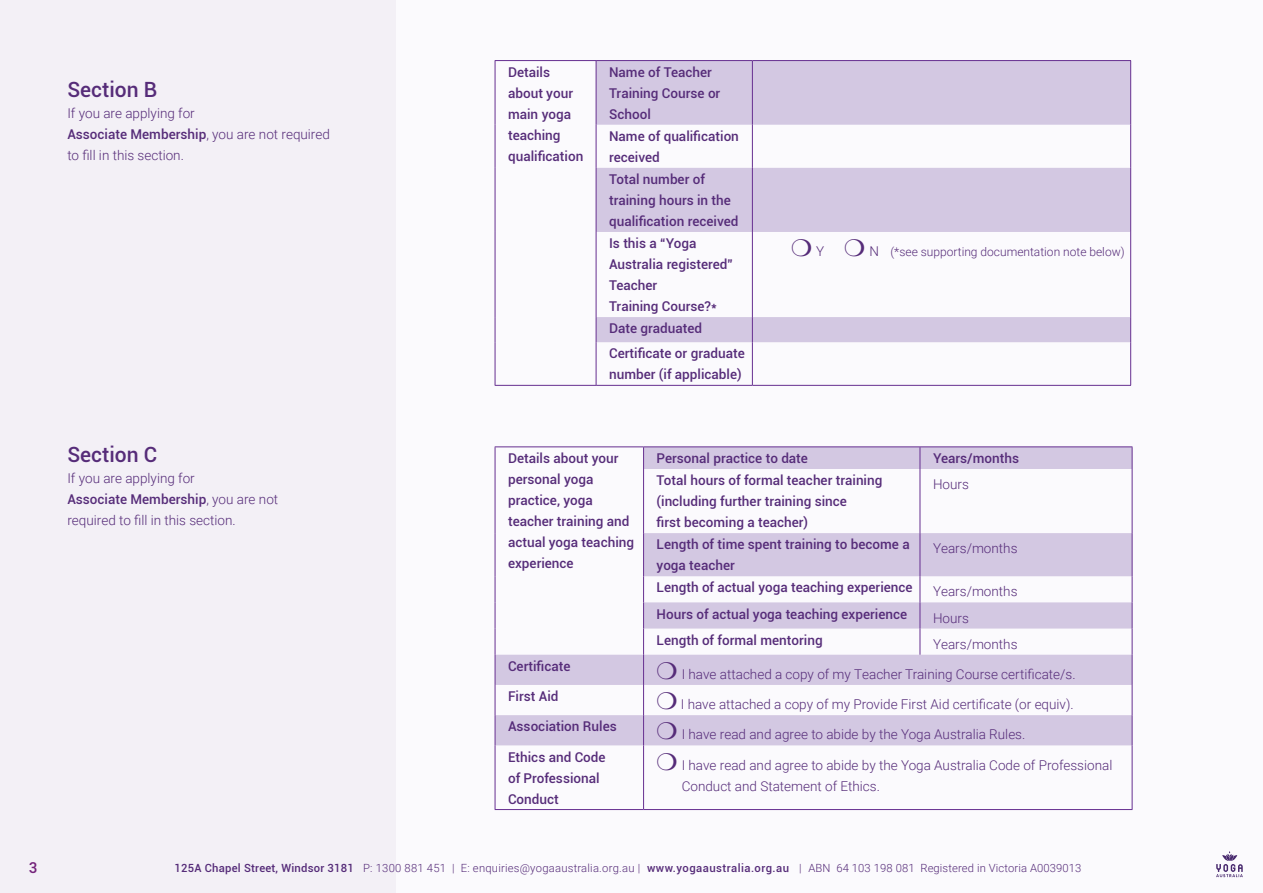
<style>
.page{position:relative;width:1263px;height:893px;background:#fbfafd}
.page>*{position:absolute;margin:0;border:0;box-sizing:border-box;transform-origin:0 0}
.t1{font:500 21px "Roboto";color:#562c79}
.t2{font:500 15px "Roboto";color:#76237b}
.t3{font:500 13.5px/21px "Roboto";color:#562c79}
.t4{font:300 13.5px/21px "Roboto";color:#562c79}
.t5{font:300 12px "Roboto";color:#562c79}
.t6{font:300 11.25px "Roboto";letter-spacing:.01em;color:#562c79}
.s1{font-weight:500}
.s2{font-size:13.5px}
</style>
<div class="page">
<svg style="left:1216px;top:851px;width:27px;height:26px"></svg>
<div style="left:0;top:0;width:396px;height:893px;background:#f3f0f6"></div>
<svg style="left:597px;top:61px;width:533px;height:281px;fill:#d3c8e2"></svg>
<hr style="left:752px;top:60px;width:379px;height:1px;background:#662f90">
<hr style="left:1130px;top:61px;width:1px;height:64px;background:#662f90">
<hr style="left:1130px;top:125px;width:1px;height:43px;background:#662f90">
<hr style="left:1130px;top:168px;width:1px;height:64px;background:#662f90">
<hr style="left:1130px;top:232px;width:1px;height:85px;background:#662f90">
<svg style="left:1130px;top:317px;width:1px;height:25px"></svg>
<hr style="left:1130px;top:342px;width:1px;height:43px;background:#662f90">
<hr style="left:752px;top:385px;width:379px;height:1px;background:#662f90">
<hr style="left:495px;top:60px;width:101px;height:1px;background:#662f90">
<hr style="left:495px;top:61px;width:1px;height:64px;background:#662f90">
<hr style="left:495px;top:125px;width:1px;height:43px;background:#662f90">
<hr style="left:495px;top:168px;width:1px;height:64px;background:#662f90">
<hr style="left:495px;top:232px;width:1px;height:85px;background:#662f90">
<svg style="left:495px;top:317px;width:1px;height:25px"></svg>
<hr style="left:495px;top:342px;width:1px;height:43px;background:#662f90">
<hr style="left:495px;top:385px;width:101px;height:1px;background:#662f90">
<hr style="left:596px;top:60px;width:156px;height:1px;background:#662f90">
<hr style="left:596px;top:61px;width:1px;height:64px;background:#662f90">
<hr style="left:752px;top:61px;width:1px;height:64px;background:#662f90">
<hr style="left:596px;top:125px;width:1px;height:43px;background:#662f90">
<hr style="left:752px;top:125px;width:1px;height:43px;background:#662f90">
<hr style="left:596px;top:168px;width:1px;height:64px;background:#662f90">
<hr style="left:752px;top:168px;width:1px;height:64px;background:#662f90">
<hr style="left:596px;top:232px;width:1px;height:85px;background:#662f90">
<hr style="left:752px;top:232px;width:1px;height:85px;background:#662f90">
<svg style="left:596px;top:317px;width:1px;height:25px"></svg>
<svg style="left:752px;top:317px;width:1px;height:25px"></svg>
<hr style="left:596px;top:342px;width:1px;height:43px;background:#662f90">
<hr style="left:752px;top:342px;width:1px;height:43px;background:#662f90">
<hr style="left:596px;top:385px;width:156px;height:1px;background:#662f90">
<svg style="left:496px;top:447px;width:636px;height:298px"></svg>
<hr style="left:643px;top:446px;width:277px;height:1px;background:#662f90">
<hr style="left:1132px;top:655px;width:1px;height:30px;background:#662f90">
<hr style="left:1132px;top:685px;width:1px;height:30px;background:#662f90">
<hr style="left:1132px;top:715px;width:1px;height:30px;background:#662f90">
<hr style="left:1132px;top:745px;width:1px;height:64px;background:#662f90">
<hr style="left:643px;top:809px;width:277px;height:1px;background:#662f90">
<hr style="left:920px;top:809px;width:212px;height:1px;background:#662f90">
<hr style="left:920px;top:446px;width:212px;height:1px;background:#662f90">
<svg style="left:920px;top:447px;width:1px;height:22px"></svg>
<svg style="left:1132px;top:447px;width:1px;height:22px"></svg>
<hr style="left:920px;top:469px;width:1px;height:64px;background:#662f90">
<hr style="left:1132px;top:469px;width:1px;height:64px;background:#662f90">
<hr style="left:920px;top:533px;width:1px;height:43px;background:#662f90">
<hr style="left:1132px;top:533px;width:1px;height:43px;background:#662f90">
<svg style="left:920px;top:576px;width:1px;height:79px"></svg>
<svg style="left:1132px;top:576px;width:1px;height:79px"></svg>
<hr style="left:495px;top:446px;width:148px;height:1px;background:#662f90">
<svg style="left:495px;top:447px;width:1px;height:22px"></svg>
<svg style="left:643px;top:447px;width:1px;height:22px"></svg>
<hr style="left:495px;top:469px;width:1px;height:64px;background:#662f90">
<hr style="left:643px;top:469px;width:1px;height:64px;background:#662f90">
<hr style="left:495px;top:533px;width:1px;height:43px;background:#662f90">
<hr style="left:643px;top:533px;width:1px;height:43px;background:#662f90">
<svg style="left:495px;top:576px;width:1px;height:79px"></svg>
<svg style="left:643px;top:576px;width:1px;height:79px"></svg>
<hr style="left:495px;top:655px;width:1px;height:30px;background:#662f90">
<hr style="left:643px;top:655px;width:1px;height:30px;background:#662f90">
<hr style="left:495px;top:685px;width:1px;height:30px;background:#662f90">
<hr style="left:643px;top:685px;width:1px;height:30px;background:#662f90">
<hr style="left:495px;top:715px;width:1px;height:30px;background:#662f90">
<hr style="left:643px;top:715px;width:1px;height:30px;background:#662f90">
<hr style="left:495px;top:745px;width:1px;height:64px;background:#662f90">
<hr style="left:643px;top:745px;width:1px;height:64px;background:#662f90">
<hr style="left:495px;top:809px;width:148px;height:1px;background:#662f90">
<h1 class="t1" style="left:67px;top:74px;width:91px">Section B</h1>
<p class="t4" style="left:67px;top:102px;width:264px">If you are applying for<br><span class="s1">Associate Membership</span>, you are not required to fill in this section.</p>
<h1 class="t1" style="left:67px;top:440px;width:91px">Section C</h1>
<p class="t4" style="left:67px;top:467px;width:212px">If you are applying for<br><span class="s1">Associate Membership</span>, you are not required to fill in this section.</p>
<p class="t3" style="left:508px;top:61px;width:77px">Details about your main yoga teaching qualification</p>
<p class="t3" style="left:609px;top:61px;width:131px">Name of Teacher<br>Training Course or<br>School<br>Name of qualification received<br>Total number of training hours in the qualification received<br>Is this a “Yoga<br>Australia registered”<br>Teacher<br>Training Course?*</p>
<p class="t3" style="left:609px;top:315px;width:137px;line-height:25px">Date graduated<br>Certificate or graduate</p>
<p class="t3" style="left:609px;top:364px;width:134px">number (if applicable)</p>
<p class="t5" style="left:791px;top:244px;width:335px">❍ <span class="s2">Y</span> ❍ <span class="s2">N</span> (*see supporting documentation note below)</p>
<p class="t3" style="left:508px;top:447px;width:128px">Details about your personal yoga practice, yoga teacher training and actual yoga teaching experience</p>
<p class="t3" style="left:657px;top:447px;width:153px">Personal practice to date</p>
<p class="t3" style="left:933px;top:447px;width:88px">Years/months</p>
<p class="t3" style="left:657px;top:469px;width:227px">Total hours of formal teacher training (including further training since<br>first becoming a teacher)</p>
<p class="t4" style="left:933px;top:473px;width:37px">Hours</p>
<p class="t3" style="left:657px;top:533px;width:255px">Length of time spent training to become a yoga teacher</p>
<p class="t4" style="left:933px;top:537px;width:86px">Years/months</p>
<p class="t3" style="left:657px;top:577px;width:258px">Length of actual yoga teaching experience</p>
<p class="t4" style="left:933px;top:581px;width:86px">Years/months</p>
<p class="t3" style="left:657px;top:603px;width:252px">Hours of actual yoga teaching experience</p>
<p class="t4" style="left:933px;top:607px;width:37px">Hours</p>
<p class="t3" style="left:657px;top:629px;width:168px">Length of formal mentoring</p>
<p class="t4" style="left:933px;top:633px;width:86px">Years/months</p>
<p class="t3" style="left:508px;top:655px;width:64px">Certificate</p>
<p class="t4" style="left:657px;top:663px;width:421px">❍ I have attached a copy of my Teacher Training Course certificate/s.</p>
<p class="t3" style="left:508px;top:685px;width:52px">First Aid</p>
<p class="t4" style="left:657px;top:693px;width:419px">❍ I have attached a copy of my Provide First Aid certificate (or equiv).</p>
<p class="t3" style="left:508px;top:715px;width:110px">Association Rules</p>
<p class="t4" style="left:657px;top:724px;width:370px">❍ I have read and agree to abide by the Yoga Australia Rules.</p>
<p class="t3" style="left:508px;top:746px;width:99px">Ethics and Code of Professional<br>Conduct</p>
<p class="t4" style="left:682px;top:754px;width:432px;text-indent:-25px">❍ I have read and agree to abide by the Yoga Australia Code of Professional<br>Conduct and Statement of Ethics.</p>
<p class="t2" style="left:29px;top:857px;width:10px">3</p>
<p class="t6" style="left:175px;top:860px;width:908px"><span class="s1">125A Chapel Street, Windsor 3181</span> P: 1300 881 451 | E: enquiries@yogaaustralia.org.au | <span class="s1">www.yogaaustralia.org.au</span> | ABN 64 103 198 081 Registered in Victoria A0039013</p>
</div>
